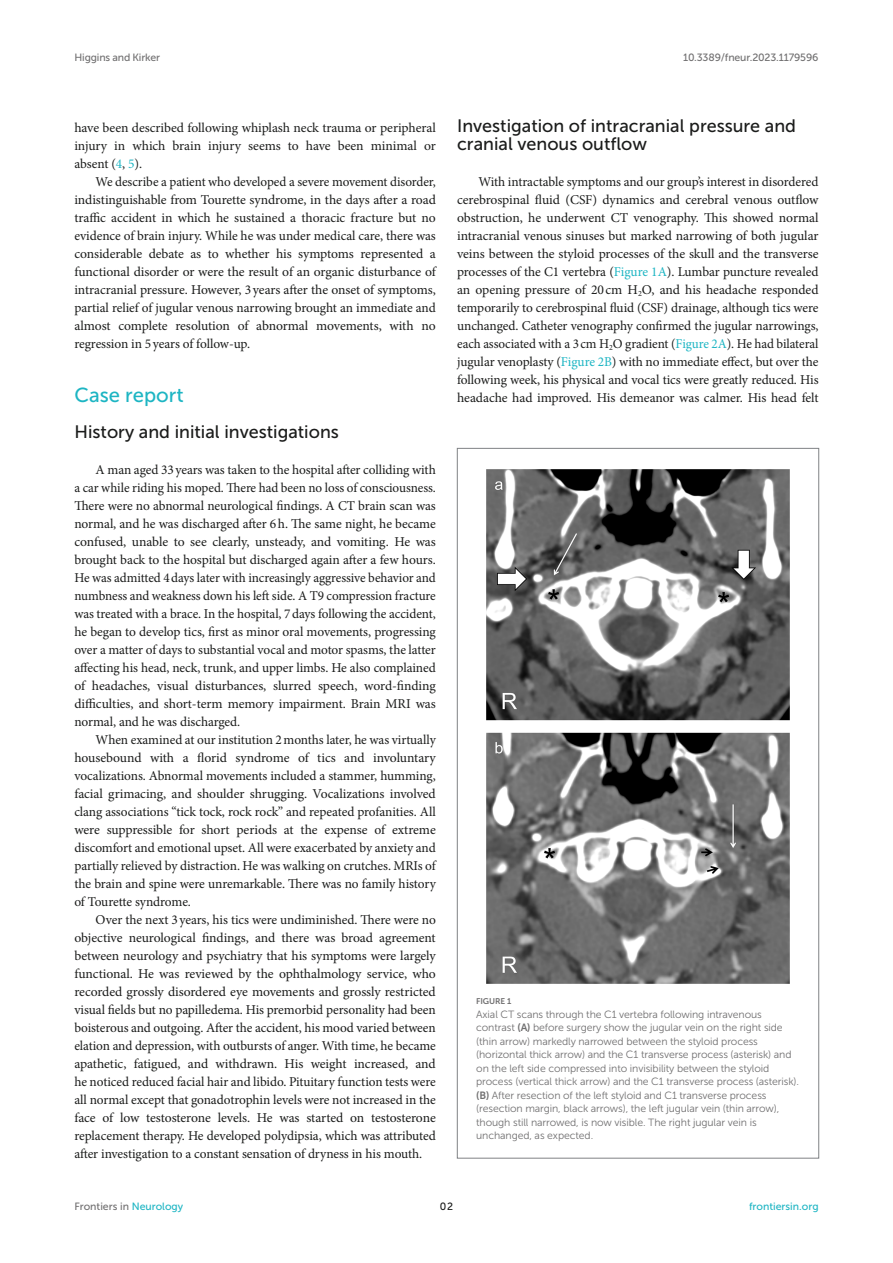
<style>
.page{position:relative;width:893px;height:1263px;background:#fff}
.page>*{position:absolute;margin:0;border:0;box-sizing:border-box;transform-origin:0 0}
.HEAD_1{font:20.25px "Museo Sans 500";color:#1db5c3}
.HEAD_2{font:18px/18px "Museo Sans 500";color:#1b1c1b}
.HEAD_2_after_HEAD_1{font:18px "Museo Sans 500";color:#1b1c1b}
.TEXT{font:13.5px/18px "Minion Pro";letter-spacing:-.01em;color:#1b1c1b;text-align:justify}
.TEXT_FLUSH{font:13.5px/18px "Minion Pro";letter-spacing:-.005em;color:#1b1c1b;text-align:justify}
.FIG_LEG{font:10.5px/13.5px "Museo Sans 300";letter-spacing:-.01em;color:#706f70}
.t1{font:10.5px "Museo Sans 500";letter-spacing:-.015em;color:#706f70}
.t2{font:10.5px "Museo Sans 500";color:#1db5c3}
.t3{font:10.5px "Museo Sans 500";color:#1b1c1b}
.FIG_HD{font:8.25px "Museo Sans 700";letter-spacing:-.01em;color:#706f70}
.s1{color:#1db5c3}
.s2{font-family:"Museo Sans 700"}
</style>
<div class="page">
<img style="left:486px;top:469px;width:304px;height:515px">
<p class="t1" style="left:74px;top:51px;width:87px">Higgins and Kirker</p>
<p class="t1" style="left:683px;top:51px;width:137px">10.3389/fneur.2023.1179596</p>
<p class="TEXT_FLUSH" style="left:74px;top:119px;width:363px">have been described following whiplash neck trauma or peripheral injury in which brain injury seems to have been minimal or absent (<span class="s1">4</span>, <span class="s1">5</span>).</p>
<p class="TEXT" style="left:74px;top:173px;width:363px;text-indent:21px">We describe a patient who developed a severe movement disorder, indistinguishable from Tourette syndrome, in the days after a road traffic accident in which he sustained a thoracic fracture but no evidence of brain injury. While he was under medical care, there was considerable debate as to whether his symptoms represented a functional disorder or were the result of an organic disturbance of intracranial pressure. However, 3years after the onset of symptoms, partial relief of jugular venous narrowing brought an immediate and almost complete resolution of abnormal movements, with no regression in 5years of follow-up.</p>
<p class="HEAD_1" style="left:74px;top:384px;width:111px">Case report</p>
<p class="HEAD_2_after_HEAD_1" style="left:74px;top:422px;width:266px">History and initial investigations</p>
<p class="TEXT_FLUSH" style="left:74px;top:461px;width:363px;text-indent:21px">A man aged 33years was taken to the hospital after colliding with a car while riding his moped. There had been no loss of consciousness.<br>There were no abnormal neurological findings. A CT brain scan was normal, and he was discharged after 6h. The same night, he became confused, unable to see clearly, unsteady, and vomiting. He was brought back to the hospital but discharged again after a few hours.<br>He was admitted 4days later with increasingly aggressive behavior and numbness and weakness down his left side. A T9 compression fracture was treated with a brace. In the hospital, 7days following the accident, he began to develop tics, first as minor oral movements, progressing over a matter of days to substantial vocal and motor spasms, the latter affecting his head, neck, trunk, and upper limbs. He also complained of headaches, visual disturbances, slurred speech, word-finding difficulties, and short-term memory impairment. Brain MRI was normal, and he was discharged.</p>
<p class="TEXT" style="left:74px;top:731px;width:363px;text-indent:21px">When examined at our institution 2months later, he was virtually housebound with a florid syndrome of tics and involuntary vocalizations. Abnormal movements included a stammer, humming, facial grimacing, and shoulder shrugging. Vocalizations involved clang associations “tick tock, rock rock” and repeated profanities. All were suppressible for short periods at the expense of extreme discomfort and emotional upset. All were exacerbated by anxiety and partially relieved by distraction. He was walking on crutches. MRIs of the brain and spine were unremarkable. There was no family history of Tourette syndrome.</p>
<p class="TEXT" style="left:74px;top:911px;width:363px;text-indent:21px">Over the next 3years, his tics were undiminished. There were no objective neurological findings, and there was broad agreement between neurology and psychiatry that his symptoms were largely functional. He was reviewed by the ophthalmology service, who recorded grossly disordered eye movements and grossly restricted visual fields but no papilledema. His premorbid personality had been boisterous and outgoing. After the accident, his mood varied between elation and depression, with outbursts of anger. With time, he became apathetic, fatigued, and withdrawn. His weight increased, and he noticed reduced facial hair and libido. Pituitary function tests were all normal except that gonadotrophin levels were not increased in the face of low testosterone levels. He was started on testosterone replacement therapy. He developed polydipsia, which was attributed after investigation to a constant sensation of dryness in his mouth.</p>
<p class="HEAD_2" style="left:457px;top:117px;width:340px">Investigation of intracranial pressure and cranial venous outflow</p>
<p class="TEXT_FLUSH" style="left:457px;top:173px;width:363px;text-indent:21px">With intractable symptoms and our group’s interest in disordered cerebrospinal fluid (CSF) dynamics and cerebral venous outflow obstruction, he underwent CT venography. This showed normal intracranial venous sinuses but marked narrowing of both jugular veins between the styloid processes of the skull and the transverse processes of the C1 vertebra (<span class="s1">Figure 1A</span>). Lumbar puncture revealed an opening pressure of 20cm H<sub>2</sub>O, and his headache responded temporarily to cerebrospinal fluid (CSF) drainage, although tics were unchanged. Catheter venography confirmed the jugular narrowings, each associated with a 3cm H<sub>2</sub>O gradient (<span class="s1">Figure 2A</span>). He had bilateral jugular venoplasty (<span class="s1">Figure 2B</span>) with no immediate effect, but over the following week, his physical and vocal tics were greatly reduced. His headache had improved. His demeanor was calmer. His head felt</p>
<p class="FIG_HD" style="left:476px;top:997px;width:37px">FIGURE 1</p>
<p class="FIG_LEG" style="left:476px;top:1007px;width:324px">Axial CT scans through the C1 vertebra following intravenous contrast <span class="s2">(A)</span> before surgery show the jugular vein on the right side (thin arrow) markedly narrowed between the styloid process (horizontal thick arrow) and the C1 transverse process (asterisk) and on the left side compressed into invisibility between the styloid process (vertical thick arrow) and the C1 transverse process (asterisk). <span class="s2">(B)</span> After resection of the left styloid and C1 transverse process (resection margin, black arrows), the left jugular vein (thin arrow), though still narrowed, is now visible. The right jugular vein is unchanged, as expected.</p>
<p class="t1" style="left:74px;top:1200px;width:110px">Frontiers in <span class="s1">Neurology</span></p>
<p class="t3" style="left:440px;top:1200px;width:15px">02</p>
<p class="t2" style="left:749px;top:1200px;width:71px">frontiersin.org</p>
</div>
